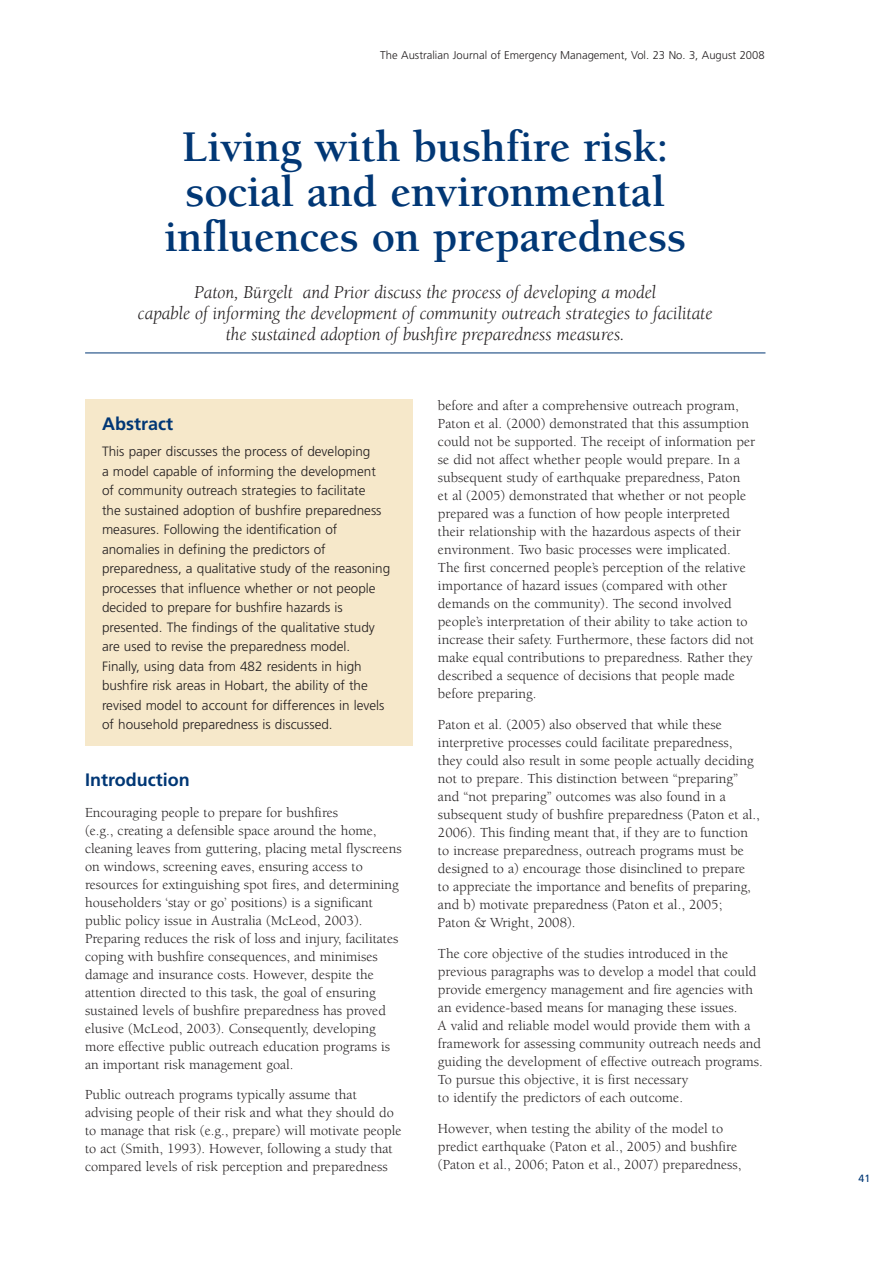
<style>
.page{position:relative;width:893px;height:1263px;background:#fff}
.page>*{position:absolute;margin:0;border:0;box-sizing:border-box;transform-origin:0 0}
.t1{font:700 45px/45px "Berkeley";letter-spacing:-.005em;color:#013775;text-align:center}
.t2{font:italic 18.75px/21px "Berkeley";letter-spacing:-.005em;color:#231f20;text-align:center}
.t3{font:700 18px "Frutiger";color:#013775}
.t4{font:14.25px/18px "Berkeley";color:#231f20}
.t5{font:300 13.5px/19.5px "Frutiger";color:#231f20}
.t6{font:300 11.25px "Frutiger";color:#231f20}
.t7{font:10.5px "Frutiger";color:#013775}
</style>
<div class="page">
<div style="left:85px;top:400px;width:327px;height:346px;background:#f6e8ca"></div>
<hr style="left:85px;top:353px;width:680px;height:1px;background:#013775">
<p class="t6" style="left:380px;top:49px;width:386px">The Australian Journal of Emergency Management, Vol. 23 No. 3, August 2008</p>
<h1 class="t1" style="left:164px;top:125px;width:523px">Living with bushfire risk: social and environmental influences on preparedness</h1>
<h2 class="t2" style="left:138px;top:282px;width:576px">Paton, Bürgelt and Prior discuss the process of developing a model<br>capable of informing the development of community outreach strategies to facilitate the sustained adoption of bushfire preparedness measures.</h2>
<p class="t3" style="left:102px;top:413px;width:72px">Abstract</p>
<p class="t5" style="left:102px;top:442px;width:290px">This paper discusses the process of developing<br>a model capable of informing the development of community outreach strategies to facilitate<br>the sustained adoption of bushfire preparedness measures. Following the identification of anomalies in defining the predictors of preparedness, a qualitative study of the reasoning processes that influence whether or not people decided to prepare for bushfire hazards is presented. The findings of the qualitative study are used to revise the preparedness model.<br>Finally, using data from 482 residents in high bushfire risk areas in Hobart, the ability of the revised model to account for differences in levels of household preparedness is discussed.</p>
<p class="t3" style="left:85px;top:769px;width:106px">Introduction</p>
<p class="t4" style="left:85px;top:803px;width:318px">Encouraging people to prepare for bushfires<br>(e.g., creating a defensible space around the home, cleaning leaves from guttering, placing metal flyscreens on windows, screening eaves, ensuring access to resources for extinguishing spot fires, and determining householders ‘stay or go’ positions) is a significant public policy issue in Australia (McLeod, 2003).<br>Preparing reduces the risk of loss and injury, facilitates coping with bushfire consequences, and minimises damage and insurance costs. However, despite the attention directed to this task, the goal of ensuring sustained levels of bushfire preparedness has proved elusive (McLeod, 2003). Consequently, developing more effective public outreach education programs is an important risk management goal.</p>
<p class="t4" style="left:85px;top:1086px;width:318px">Public outreach programs typically assume that advising people of their risk and what they should do to manage that risk (e.g., prepare) will motivate people to act (Smith, 1993). However, following a study that compared levels of risk perception and preparedness</p>
<p class="t4" style="left:438px;top:397px;width:319px">before and after a comprehensive outreach program, Paton et al. (2000) demonstrated that this assumption could not be supported. The receipt of information per se did not affect whether people would prepare. In a subsequent study of earthquake preparedness, Paton<br>et al (2005) demonstrated that whether or not people prepared was a function of how people interpreted their relationship with the hazardous aspects of their environment. Two basic processes were implicated.<br>The first concerned people’s perception of the relative importance of hazard issues (compared with other demands on the community). The second involved people’s interpretation of their ability to take action to increase their safety. Furthermore, these factors did not make equal contributions to preparedness. Rather they described a sequence of decisions that people made before preparing.</p>
<p class="t4" style="left:438px;top:716px;width:323px">Paton et al. (2005) also observed that while these interpretive processes could facilitate preparedness, they could also result in some people actually deciding not to prepare. This distinction between “preparing” and “not preparing” outcomes was also found in a subsequent study of bushfire preparedness (Paton et al., 2006). This finding meant that, if they are to function to increase preparedness, outreach programs must be designed to a) encourage those disinclined to prepare to appreciate the importance and benefits of preparing, and b) motivate preparedness (Paton et al., 2005;<br>Paton &amp; Wright, 2008).</p>
<p class="t4" style="left:438px;top:945px;width:326px">The core objective of the studies introduced in the previous paragraphs was to develop a model that could provide emergency management and fire agencies with an evidence-based means for managing these issues.<br>A valid and reliable model would provide them with a framework for assessing community outreach needs and guiding the development of effective outreach programs.<br>To pursue this objective, it is first necessary<br>to identify the predictors of each outcome.</p>
<p class="t4" style="left:438px;top:1119px;width:305px">However, when testing the ability of the model to predict earthquake (Paton et al., 2005) and bushfire (Paton et al., 2006; Paton et al., 2007) preparedness,</p>
<p class="t7" style="left:858px;top:1172px;width:13px">41</p>
</div>
